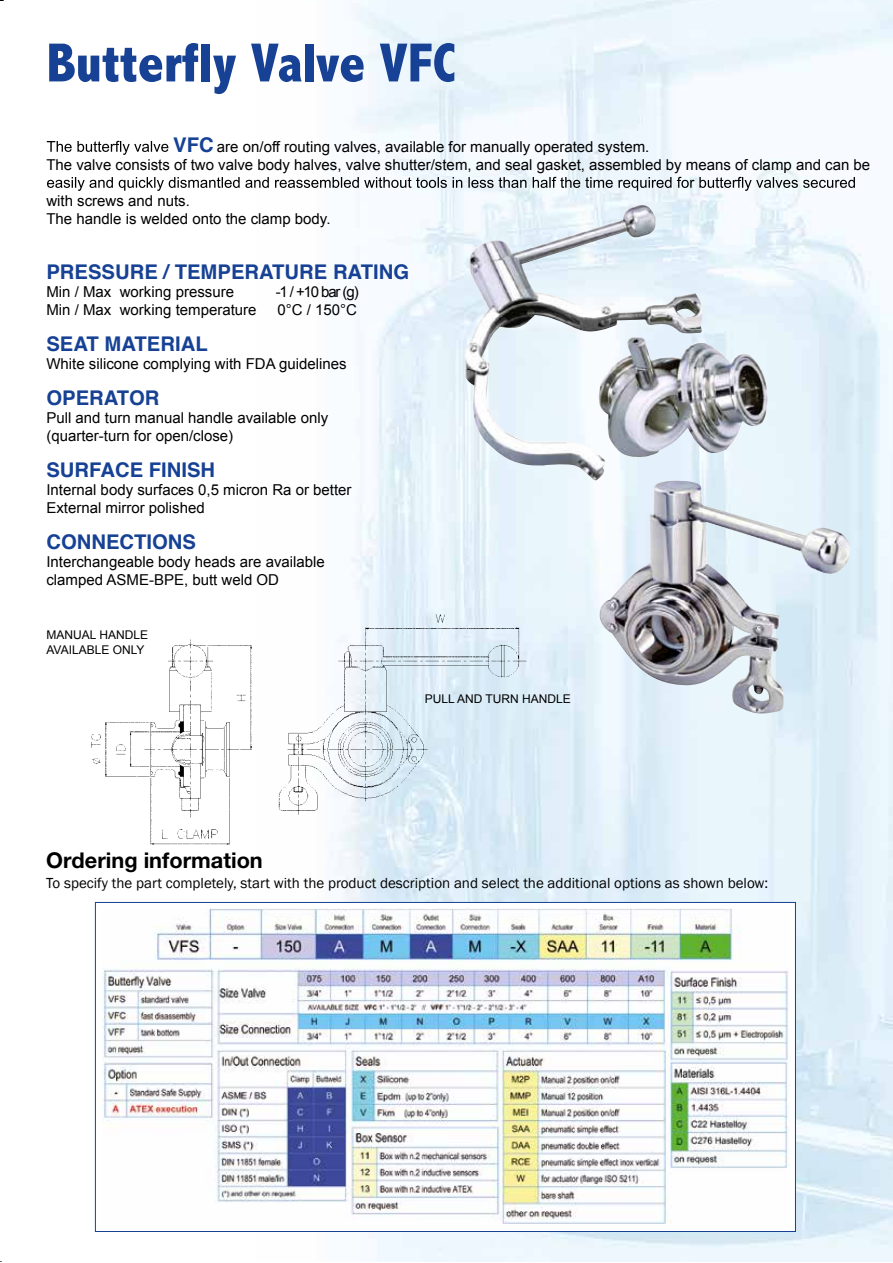
<style>
.page{position:relative;width:893px;height:1263px;background:#fff}
.page>*{position:absolute;margin:0;border:0;box-sizing:border-box;transform-origin:0 0}
.t1{font:800 condensed 55.5px "Abadi";color:#164194}
.t2{font:700 21.75px "Helvetica Neue LT Std";color:#000}
.t3{font:700 20.25px "Helvetica";color:#164194}
.t4{font:15px/18px "Arial";color:#000}
.t5{font:15px "Franklin Gothic";color:#000}
.t6{font:12px/14.4px "Arial";color:#000}
.s1{font-family:"Helvetica";font-weight:700;font-size:20.25px;color:#164194}
</style>
<div class="page">
<img style="left:257px;top:0;width:636px;height:1262px">
<svg style="left:47px;top:141px;width:121px;height:14px"></svg>
<svg style="left:47px;top:177px;width:808px;height:14px"></svg>
<img style="left:599px;top:481px;width:253px;height:233px">
<img style="left:464px;top:205px;width:304px;height:276px">
<img style="left:91px;top:604px;width:439px;height:246px">
<div style="left:95px;top:902px;width:700px;height:329px;background:#fff"></div>
<img style="left:102px;top:909px;width:687px;height:315px">
<h1 class="t1" style="left:46px;top:31px;width:411px">Butterfly Valve VFC</h1>
<p class="t4" style="left:46px;top:137px;width:825px;text-indent:127px"><span class="s1">VFC</span> are on/off routing valves, available for manually operated system.<br>The valve consists of two valve body halves, valve shutter/stem, and seal gasket, assembled by means of clamp and can be</p>
<p class="t4" style="left:46px;top:191px;width:286px">with screws and nuts.<br>The handle is welded onto the clamp body.</p>
<h3 class="t3" style="left:46px;top:258px;width:364px">PRESSURE / TEMPERATURE RATING</h3>
<p class="t4" style="left:46px;top:283px;width:189px">Min / Max working pressure</p>
<p class="t4" style="left:276px;top:283px;width:84px">-1 / +10 bar (g)</p>
<p class="t4" style="left:46px;top:301px;width:212px">Min / Max working temperature</p>
<p class="t4" style="left:277px;top:301px;width:81px">0°C / 150°C</p>
<h3 class="t3" style="left:46px;top:330px;width:163px">SEAT MATERIAL</h3>
<p class="t4" style="left:46px;top:355px;width:302px">White silicone complying with FDA guidelines</p>
<h3 class="t3" style="left:46px;top:384px;width:114px">OPERATOR</h3>
<p class="t4" style="left:46px;top:409px;width:283px">Pull and turn manual handle available only (quarter-turn for open/close)</p>
<h3 class="t3" style="left:46px;top:456px;width:170px">SURFACE FINISH</h3>
<p class="t4" style="left:46px;top:481px;width:307px">Internal body surfaces 0,5 micron Ra or better<br>External mirror polished</p>
<h3 class="t3" style="left:46px;top:528px;width:151px">CONNECTIONS</h3>
<p class="t4" style="left:46px;top:553px;width:280px">Interchangeable body heads are available clamped ASME-BPE, butt weld OD</p>
<p class="t6" style="left:46px;top:628px;width:103px">MANUAL HANDLE<br>AVAILABLE ONLY</p>
<p class="t6" style="left:425px;top:691px;width:148px">PULL AND TURN HANDLE</p>
<h2 class="t2" style="left:46px;top:846px;width:218px">Ordering information</h2>
<p class="t5" style="left:46px;top:873px;width:723px">To specify the part completely, start with the product description and select the additional options as shown below:</p>
</div>
